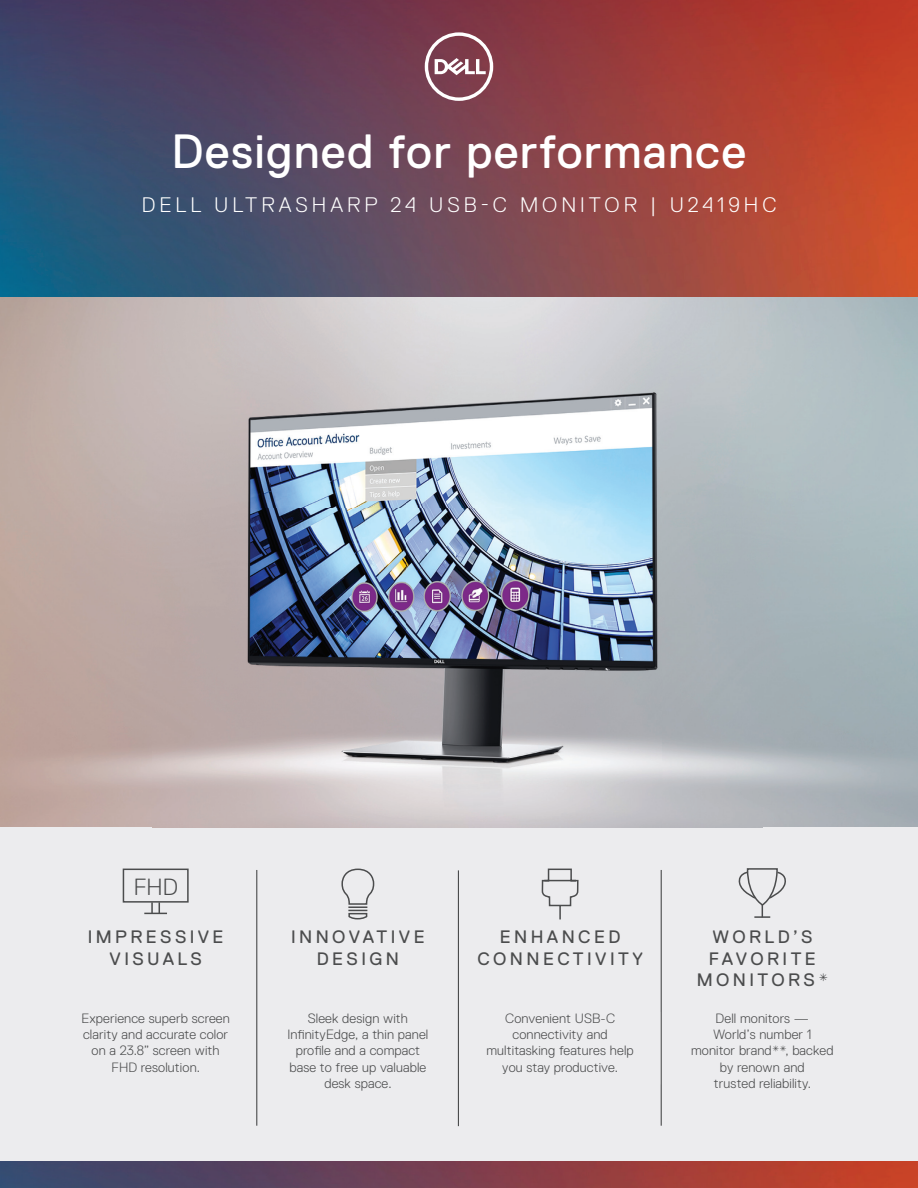
<style>
.page{position:relative;width:918px;height:1188px;background:#fff}
.page>*{position:absolute;margin:0;border:0;box-sizing:border-box;transform-origin:0 0}
.t1{font:48px "Dell Replica";letter-spacing:.025em;color:#fff}
.t2{font:300 23.4px "Dell Replica";color:#4b4c4d}
.t3{font:300 21px "Dell Replica";letter-spacing:.19em;color:#fff}
.t4{font:18px/21.6px "Dell Replica";letter-spacing:.19em;color:#4b4c4d;text-align:center}
.t5{font:300 13.5px/16.2px "Dell Replica";letter-spacing:.01em;color:#4b4c4d;text-align:center}
</style>
<div class="page">
<img style="left:0;top:0;width:918px;height:827px">
<div style="left:0;top:827px;width:918px;height:334px;background:#ececee"></div>
<img style="left:0;top:1161px;width:918px;height:27px">
<svg style="left:425px;top:32px;width:68px;height:69px"></svg>
<hr style="left:660px;top:1012px;width:2px;height:72px;background:#fff">
<hr style="left:256px;top:870px;width:1px;height:256px;background:#4b4c4d">
<hr style="left:458px;top:870px;width:1px;height:256px;background:#4b4c4d">
<hr style="left:661px;top:870px;width:1px;height:256px;background:#4b4c4d">
<svg style="left:738px;top:868px;width:48px;height:50px"></svg>
<img style="left:152px;top:273px;width:610px;height:554px">
<svg style="left:122px;top:868px;width:67px;height:47px"></svg>
<svg style="left:341px;top:868px;width:34px;height:52px"></svg>
<svg style="left:541px;top:868px;width:38px;height:52px"></svg>
<h1 class="t1" style="left:172px;top:125px;width:576px">Designed for performance</h1>
<h3 class="t3" style="left:142px;top:193px;width:636px">DELL ULTRASHARP 24 USB-C MONITOR | U2419HC</h3>
<h2 class="t2" style="left:134px;top:874px;width:46px">FHD</h2>
<h3 class="t4" style="left:88px;top:926px;width:137px">IMPRESSIVE<br>VISUALS</h3>
<h3 class="t4" style="left:477px;top:926px;width:167px">ENHANCED<br>CONNECTIVITY</h3>
<h3 class="t4" style="left:697px;top:926px;width:134px">WORLD’S<br>FAVORITE<br>MONITORS*</h3>
<h3 class="t4" style="left:291px;top:926px;width:135px">INNOVATIVE<br>DESIGN</h3>
<p class="t5" style="left:81px;top:1010px;width:150px">Experience superb screen clarity and accurate color on a 23.8” screen with<br>FHD resolution.</p>
<p class="t5" style="left:287px;top:1010px;width:142px">Sleek design with<br>InfinityEdge, a thin panel profile and a compact base to free up valuable desk space.</p>
<p class="t5" style="left:486px;top:1010px;width:149px">Convenient USB-C connectivity and multitasking features help you stay productive.</p>
<p class="t5" style="left:691px;top:1010px;width:144px">Dell monitors —<br>World’s number 1 monitor brand**, backed by renown and<br>trusted reliability.</p>
</div>
